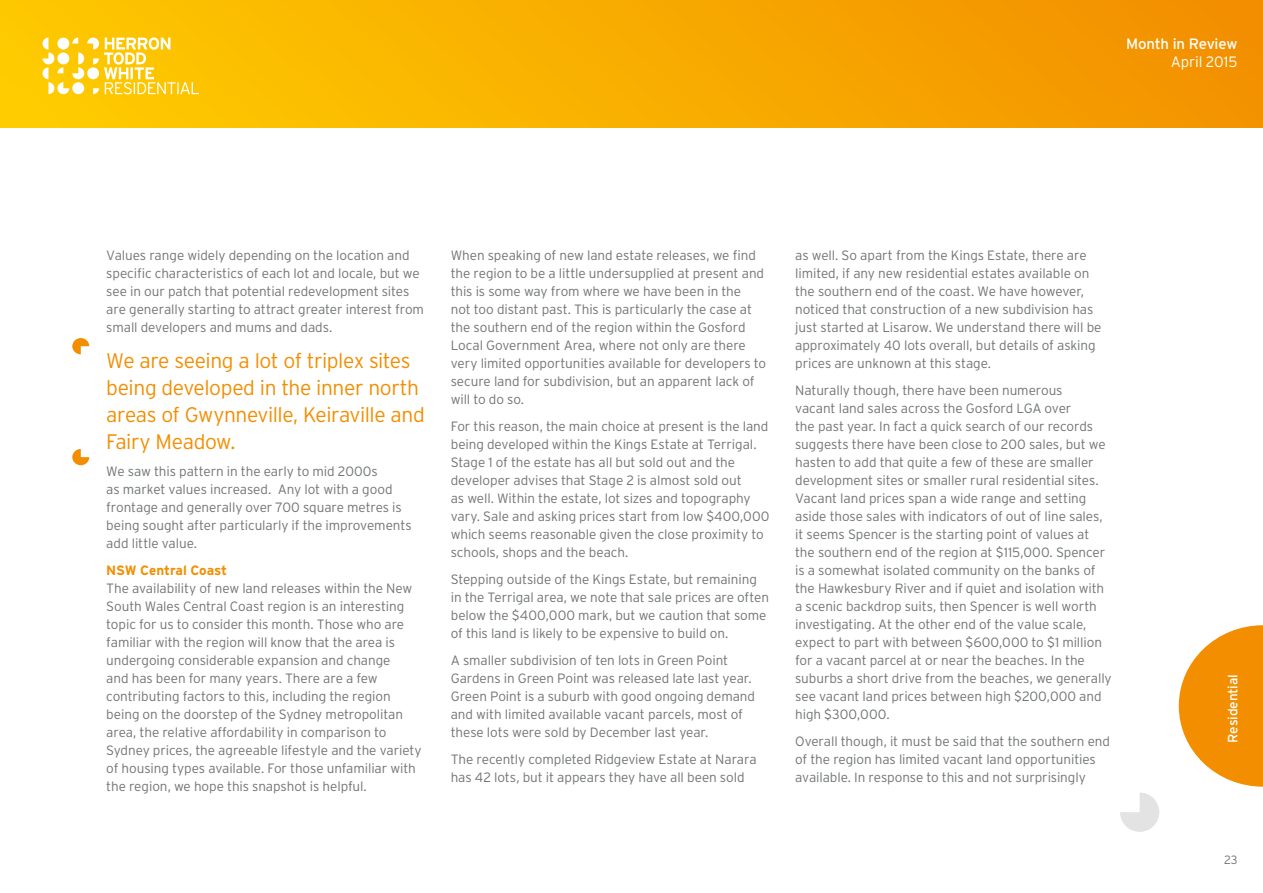
<style>
.page{position:relative;width:1263px;height:893px;background:#fff}
.page>*{position:absolute;margin:0;border:0;box-sizing:border-box;transform-origin:0 0}
.P_1{font:300 21px/27px "Interstate";letter-spacing:-.02em;color:#f28e00}
.H_3{font:15px "Interstate";letter-spacing:-.015em;color:#fff}
.H_3-2{font:300 15px "Interstate";letter-spacing:-.015em;color:#fff}
.P_2{font:300 13.5px/18px "Interstate";letter-spacing:-.005em;color:#717476}
.H_3-3{font:700 13.5px "Interstate";letter-spacing:-.01em;color:#f28e00}
.H_3-4{font:13.5px "Interstate";letter-spacing:-.01em;color:#fff}
.t1{font:300 12px "Interstate";color:#717476}
</style>
<div class="page">
<svg style="left:1120px;top:792px;width:39px;height:40px"></svg>
<div style="left:0;top:0;width:1263px;height:128px;background:linear-gradient(to right,#fecb00,#f29000)"></div>
<svg style="left:43px;top:37px;width:156px;height:57px"></svg>
<svg style="left:1179px;top:625px;width:84px;height:162px"></svg>
<svg style="left:72px;top:338px;width:17px;height:16px"></svg>
<svg style="left:72px;top:449px;width:17px;height:16px"></svg>
<p class="H_3" style="left:1126px;top:35px;width:113px">Month in Review</p>
<p class="H_3-2" style="left:1171px;top:53px;width:68px">April 2015</p>
<p class="P_2" style="left:106px;top:246px;width:319px">Values range widely depending on the location and specific characteristics of each lot and locale, but we see in our patch that potential redevelopment sites are generally starting to attract greater interest from small developers and mums and dads.</p>
<p class="P_1" style="left:106px;top:347px;width:320px">We are seeing a lot of triplex sites being developed in the inner north areas of Gwynneville, Keiraville and<br>Fairy Meadow.</p>
<p class="P_2" style="left:106px;top:462px;width:307px">We saw this pattern in the early to mid 2000s<br>as market values increased. Any lot with a good frontage and generally over 700 square metres is being sought after particularly if the improvements add little value.</p>
<p class="H_3-3" style="left:106px;top:562px;width:122px">NSW Central Coast</p>
<p class="P_2" style="left:106px;top:579px;width:317px">The availability of new land releases within the New South Wales Central Coast region is an interesting topic for us to consider this month. Those who are familiar with the region will know that the area is undergoing considerable expansion and change<br>and has been for many years. There are a few contributing factors to this, including the region being on the doorstep of the Sydney metropolitan area, the relative affordability in comparison to Sydney prices, the agreeable lifestyle and the variety of housing types available. For those unfamiliar with the region, we hope this snapshot is helpful.</p>
<p class="P_2" style="left:451px;top:246px;width:317px">When speaking of new land estate releases, we find the region to be a little undersupplied at present and this is some way from where we have been in the<br>not too distant past. This is particularly the case at the southern end of the region within the Gosford Local Government Area, where not only are there very limited opportunities available for developers to secure land for subdivision, but an apparent lack of will to do so.</p>
<p class="P_2" style="left:451px;top:417px;width:320px">For this reason, the main choice at present is the land being developed within the Kings Estate at Terrigal.<br>Stage 1 of the estate has all but sold out and the developer advises that Stage 2 is almost sold out<br>as well. Within the estate, lot sizes and topography vary. Sale and asking prices start from low $400,000 which seems reasonable given the close proximity to schools, shops and the beach.</p>
<p class="P_2" style="left:451px;top:570px;width:320px">Stepping outside of the Kings Estate, but remaining in the Terrigal area, we note that sale prices are often below the $400,000 mark, but we caution that some of this land is likely to be expensive to build on.</p>
<p class="P_2" style="left:451px;top:651px;width:306px">A smaller subdivision of ten lots in Green Point Gardens in Green Point was released late last year.<br>Green Point is a suburb with good ongoing demand and with limited available vacant parcels, most of these lots were sold by December last year.</p>
<p class="P_2" style="left:451px;top:750px;width:307px">The recently completed Ridgeview Estate at Narara has 42 lots, but it appears they have all been sold</p>
<p class="P_2" style="left:795px;top:246px;width:308px">as well. So apart from the Kings Estate, there are limited, if any new residential estates available on the southern end of the coast. We have however, noticed that construction of a new subdivision has just started at Lisarow. We understand there will be approximately 40 lots overall, but details of asking prices are unknown at this stage.</p>
<p class="P_2" style="left:795px;top:381px;width:318px">Naturally though, there have been numerous<br>vacant land sales across the Gosford LGA over<br>the past year. In fact a quick search of our records suggests there have been close to 200 sales, but we hasten to add that quite a few of these are smaller development sites or smaller rural residential sites.<br>Vacant land prices span a wide range and setting aside those sales with indicators of out of line sales, it seems Spencer is the starting point of values at the southern end of the region at $115,000. Spencer is a somewhat isolated community on the banks of the Hawkesbury River and if quiet and isolation with a scenic backdrop suits, then Spencer is well worth investigating. At the other end of the value scale, expect to part with between $600,000 to $1 million for a vacant parcel at or near the beaches. In the suburbs a short drive from the beaches, we generally see vacant land prices between high $200,000 and high $300,000.</p>
<p class="P_2" style="left:795px;top:732px;width:316px">Overall though, it must be said that the southern end of the region has limited vacant land opportunities available. In response to this and not surprisingly</p>
<p class="H_3-4" style="left:1224px;top:743px;width:70px;rotate:-90deg">Residential</p>
<p class="t1" style="left:1224px;top:853px;width:15px">23</p>
</div>
